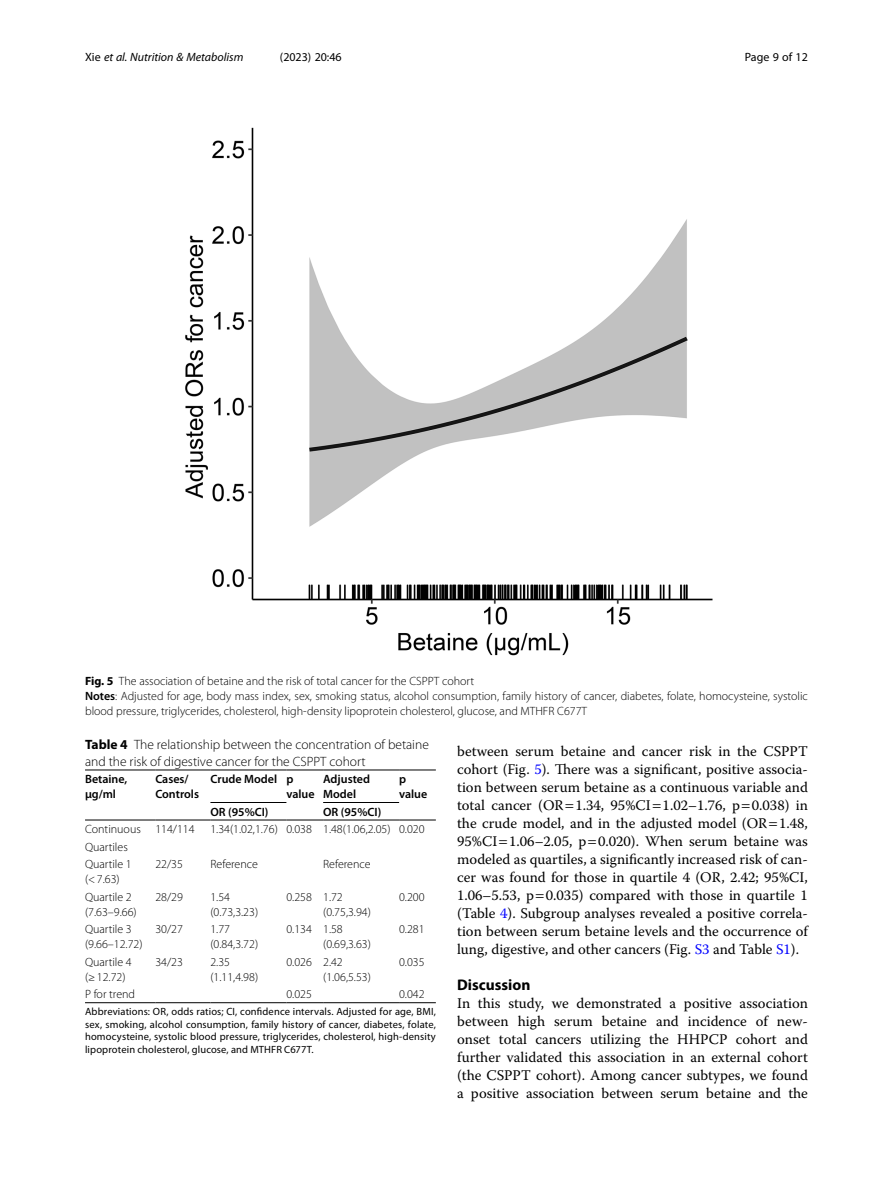
<style>
.page{position:relative;width:893px;height:1191px;background:#fff}
.page>*{position:absolute;margin:0;border:0;box-sizing:border-box;transform-origin:0 0}
.Head_1{font:700 15.45px "Myriad Pro";color:#000}
.Body_Text{font:14.7px/18px "Warnock Pro";color:#000;text-align:justify}
.Table_Caption{font:300 13.5px/16.5px "Myriad Pro";color:#000}
.Figure_Caption{font:300 12px/15px "Myriad Pro";color:#000}
.Table_Body{font:300 12px/15px "Myriad Pro";color:#000}
.Table_Head{font:600 12px/15px "Myriad Pro";color:#000}
.Table_Body_Tab4_Deci{font:300 12px "Myriad Pro";color:#000}
.t1{font:italic 12px "Myriad Pro";color:#000}
.t2{font:12px "Myriad Pro";color:#000}
.Table_Footnote{font:10.5px/12.8px "Myriad Pro";letter-spacing:.01em;color:#000;text-align:justify}
.s1{font-style:normal}
.s2{font-weight:700}
.s3{font-weight:600}
.s4{color:#00f}
</style>
<div class="page">
<hr style="left:85px;top:819px;width:70px;height:1px;background:#000">
<hr style="left:155px;top:819px;width:55px;height:1px;background:#000">
<hr style="left:286px;top:819px;width:37px;height:1px;background:#000">
<hr style="left:399px;top:819px;width:37px;height:1px;background:#000">
<hr style="left:155px;top:769px;width:55px;height:1px;background:#000">
<hr style="left:210px;top:769px;width:76px;height:1px;background:#000">
<hr style="left:286px;top:769px;width:37px;height:1px;background:#000">
<hr style="left:323px;top:769px;width:76px;height:1px;background:#000">
<hr style="left:399px;top:769px;width:37px;height:1px;background:#000">
<hr style="left:210px;top:802px;width:76px;height:1px;background:#000">
<hr style="left:210px;top:819px;width:76px;height:1px;background:#000">
<hr style="left:323px;top:802px;width:76px;height:1px;background:#000">
<hr style="left:323px;top:819px;width:76px;height:1px;background:#000">
<hr style="left:155px;top:1002px;width:55px;height:1px;background:#000">
<hr style="left:210px;top:1002px;width:76px;height:1px;background:#000">
<hr style="left:286px;top:1002px;width:37px;height:1px;background:#000">
<hr style="left:323px;top:1002px;width:76px;height:1px;background:#000">
<hr style="left:399px;top:1002px;width:37px;height:1px;background:#000">
<hr style="left:85px;top:1002px;width:70px;height:1px;background:#000">
<hr style="left:85px;top:769px;width:70px;height:1px;background:#000">
<img style="left:185px;top:127px;width:528px;height:529px">
<p class="t1" style="left:85px;top:50px;width:160px"><span class="s1">Xie</span> et al. Nutrition &amp; Metabolism</p>
<p class="t2" style="left:280px;top:50px;width:63px">(2023) 20:46</p>
<p class="t2" style="left:745px;top:50px;width:65px">Page 9 of 12</p>
<p class="Figure_Caption" style="left:85px;top:674px;width:391px"><span class="s2">Fig. 5</span> The association of betaine and the risk of total cancer for the CSPPT cohort</p>
<p class="Figure_Caption" style="left:85px;top:689px;width:724px"><span class="s3">Notes</span>: Adjusted for age, body mass index, sex, smoking status, alcohol consumption, family history of cancer, diabetes, folate, homocysteine, systolic blood pressure, triglycerides, cholesterol, high-density lipoprotein cholesterol, glucose, and MTHFR C677T</p>
<p class="Table_Caption" style="left:85px;top:736px;width:345px"><span class="s2">Table 4</span> The relationship between the concentration of betaine and the risk of digestive cancer for the CSPPT cohort</p>
<p class="Table_Head" style="left:85px;top:771px;width:44px">Betaine, µg/ml</p>
<p class="Table_Head" style="left:155px;top:771px;width:45px">Cases/<br>Controls</p>
<p class="Table_Head" style="left:210px;top:771px;width:68px">Crude Model</p>
<p class="Table_Head" style="left:286px;top:771px;width:30px">p value</p>
<p class="Table_Head" style="left:323px;top:771px;width:48px">Adjusted<br>Model</p>
<p class="Table_Head" style="left:399px;top:771px;width:30px">p value</p>
<p class="Table_Head" style="left:210px;top:804px;width:60px">OR (95%CI)</p>
<p class="Table_Head" style="left:323px;top:804px;width:60px">OR (95%CI)</p>
<p class="Table_Body" style="left:85px;top:822px;width:57px">Continuous</p>
<p class="Table_Body" style="left:155px;top:822px;width:41px">114/114</p>
<p class="Table_Body" style="left:210px;top:822px;width:69px">1.34(1.02,1.76)</p>
<p class="Table_Body_Tab4_Deci" style="left:286px;top:822px;width:27px">0.038</p>
<p class="Table_Body" style="left:323px;top:822px;width:69px">1.48(1.06,2.05)</p>
<p class="Table_Body_Tab4_Deci" style="left:399px;top:822px;width:27px">0.020</p>
<p class="Table_Body" style="left:85px;top:839px;width:44px">Quartiles</p>
<p class="Table_Body" style="left:85px;top:857px;width:48px">Quartile 1 (&lt;7.63)</p>
<p class="Table_Body" style="left:155px;top:857px;width:29px">22/35</p>
<p class="Table_Body" style="left:210px;top:857px;width:49px">Reference</p>
<p class="Table_Body" style="left:323px;top:857px;width:49px">Reference</p>
<p class="Table_Body" style="left:85px;top:889px;width:53px">Quartile 2 (7.63–9.66)</p>
<p class="Table_Body" style="left:155px;top:889px;width:29px">28/29</p>
<p class="Table_Body" style="left:210px;top:889px;width:49px">1.54 (0.73,3.23)</p>
<p class="Table_Body_Tab4_Deci" style="left:286px;top:890px;width:27px">0.258</p>
<p class="Table_Body" style="left:323px;top:889px;width:49px">1.72 (0.75,3.94)</p>
<p class="Table_Body_Tab4_Deci" style="left:399px;top:890px;width:27px">0.200</p>
<p class="Table_Body" style="left:85px;top:922px;width:59px">Quartile 3 (9.66–12.72)</p>
<p class="Table_Body" style="left:155px;top:922px;width:29px">30/27</p>
<p class="Table_Body" style="left:210px;top:922px;width:49px">1.77 (0.84,3.72)</p>
<p class="Table_Body_Tab4_Deci" style="left:286px;top:922px;width:27px">0.134</p>
<p class="Table_Body" style="left:323px;top:922px;width:49px">1.58 (0.69,3.63)</p>
<p class="Table_Body_Tab4_Deci" style="left:399px;top:922px;width:27px">0.281</p>
<p class="Table_Body" style="left:85px;top:954px;width:48px">Quartile 4 (≥12.72)</p>
<p class="Table_Body" style="left:155px;top:954px;width:29px">34/23</p>
<p class="Table_Body" style="left:210px;top:954px;width:49px">2.35 (1.11,4.98)</p>
<p class="Table_Body_Tab4_Deci" style="left:286px;top:955px;width:27px">0.026</p>
<p class="Table_Body" style="left:323px;top:954px;width:49px">2.42 (1.06,5.53)</p>
<p class="Table_Body_Tab4_Deci" style="left:399px;top:955px;width:27px">0.035</p>
<p class="Table_Body" style="left:85px;top:987px;width:52px">P for trend</p>
<p class="Table_Body_Tab4_Deci" style="left:286px;top:987px;width:27px">0.025</p>
<p class="Table_Body_Tab4_Deci" style="left:399px;top:987px;width:27px">0.042</p>
<p class="Table_Footnote" style="left:85px;top:1004px;width:352px">Abbreviations: OR, odds ratios; CI, confidence intervals. Adjusted for age, BMI, sex, smoking, alcohol consumption, family history of cancer, diabetes, folate, homocysteine, systolic blood pressure, triglycerides, cholesterol, high-density lipoprotein cholesterol, glucose, and MTHFR C677T.</p>
<p class="Body_Text" style="left:457px;top:742px;width:352px">between serum betaine and cancer risk in the CSPPT cohort (Fig. <span class="s4">5</span>). There was a significant, positive associa&shy;tion between serum betaine as a continuous variable and total cancer (OR 1.34, 95%CI 1.02–1.76, p 0.038) in the crude model, and in the adjusted model (OR 1.48, 95%CI 1.06–2.05, p 0.020). When serum betaine was modeled as quartiles, a significantly increased risk of can&shy;cer was found for those in quartile 4 (OR, 2.42; 95%CI, 1.06–5.53, p 0.035) compared with those in quartile 1 (Table <span class="s4">4</span>). Subgroup analyses revealed a positive correla&shy;tion between serum betaine levels and the occurrence of lung, digestive, and other cancers (Fig. <span class="s4">S3</span> and Table <span class="s4">S1</span>).</p>
<p class="Head_1" style="left:457px;top:975px;width:75px">Discussion</p>
<p class="Body_Text" style="left:457px;top:994px;width:352px">In this study, we demonstrated a positive association between high serum betaine and incidence of new&shy;onset total cancers utilizing the HHPCP cohort and further validated this association in an external cohort (the CSPPT cohort). Among cancer subtypes, we found a positive association between serum betaine and the</p>
</div>
